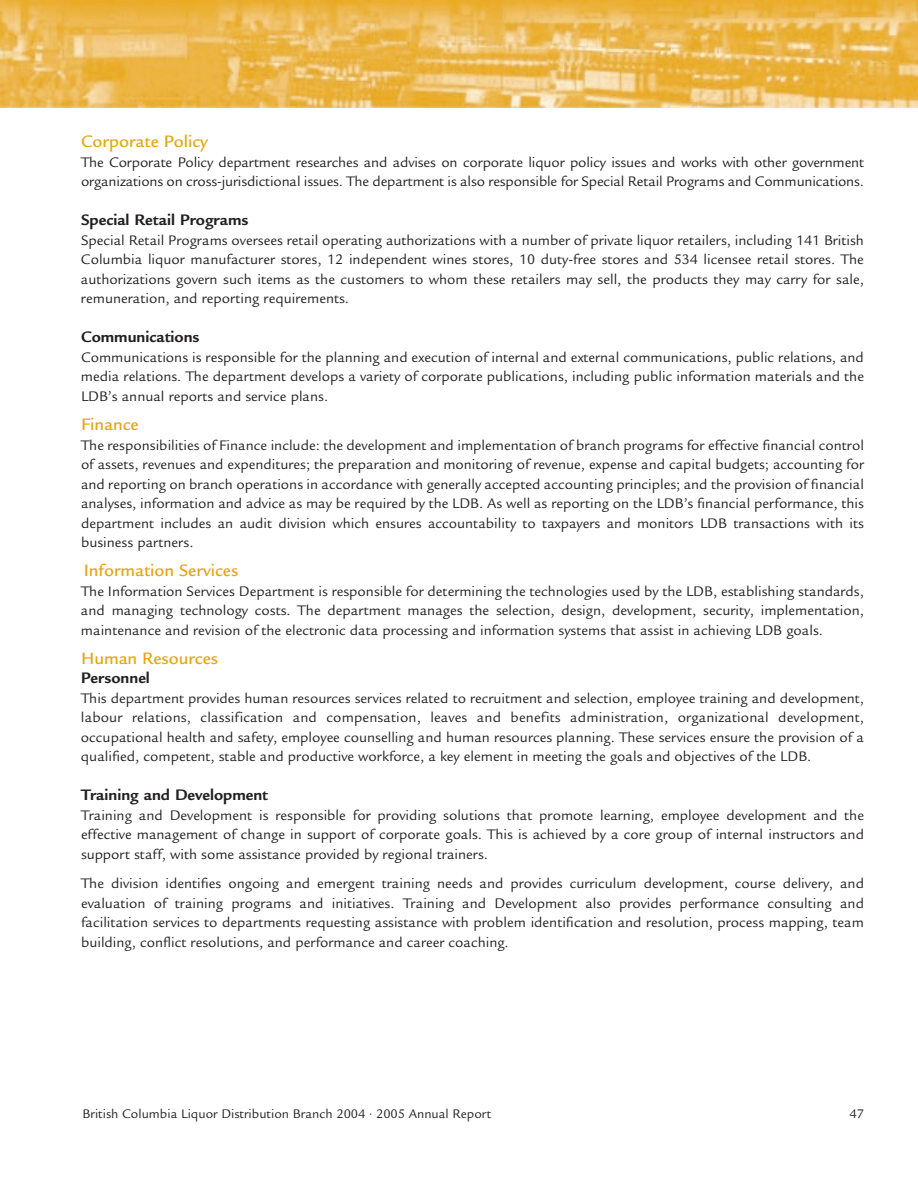
<style>
.page{position:relative;width:918px;height:1188px;background:#fff}
.page>*{position:absolute;margin:0;border:0;box-sizing:border-box;transform-origin:0 0}
.t1{font:500 18px "Legacy Sans";color:#e7a512}
.t2{font:700 16.5px "Legacy Sans";color:#231f20}
.t3{font:15px/19.5px "Legacy Sans";color:#231f20;text-align:justify}
.t4{font:13.5px "Legacy Sans";color:#231f20}
.s1{font-size:12px}
</style>
<div class="page">
<img style="left:0;top:0;width:918px;height:108px">
<p class="t1" style="left:81px;top:135px;width:128px">Corporate Policy</p>
<p class="t3" style="left:81px;top:154px;width:785px">The Corporate Policy department researches and advises on corporate liquor policy issues and works with other government organizations on cross-jurisdictional issues. The department is also responsible for Special Retail Programs and Communications.</p>
<p class="t2" style="left:81px;top:214px;width:169px">Special Retail Programs</p>
<p class="t3" style="left:81px;top:232px;width:785px">Special Retail Programs oversees retail operating authorizations with a number of private liquor retailers, including 141 British Columbia liquor manufacturer stores, 12 independent wines stores, 10 duty-free stores and 534 licensee retail stores. The authorizations govern such items as the customers to whom these retailers may sell, the products they may carry for sale, remuneration, and reporting requirements.</p>
<p class="t2" style="left:81px;top:331px;width:120px">Communications</p>
<p class="t3" style="left:81px;top:349px;width:785px">Communications is responsible for the planning and execution of internal and external communications, public relations, and media relations. The department develops a variety of corporate publications, including public information materials and the LDB’s annual reports and service plans.</p>
<p class="t1" style="left:81px;top:418px;width:59px">Finance</p>
<p class="t3" style="left:81px;top:437px;width:785px">The responsibilities of Finance include: the development and implementation of branch programs for effective financial control of assets, revenues and expenditures; the preparation and monitoring of revenue, expense and capital budgets; accounting for and reporting on branch operations in accordance with generally accepted accounting principles; and the provision of financial analyses, information and advice as may be required by the LDB. As well as reporting on the LDB’s financial performance, this department includes an audit division which ensures accountability to taxpayers and monitors LDB transactions with its business partners.</p>
<p class="t1" style="left:84px;top:564px;width:156px">Information Services</p>
<p class="t3" style="left:81px;top:583px;width:785px">The Information Services Department is responsible for determining the technologies used by the LDB, establishing standards, and managing technology costs. The department manages the selection, design, development, security, implementation, maintenance and revision of the electronic data processing and information systems that assist in achieving LDB goals.</p>
<p class="t1" style="left:81px;top:652px;width:139px">Human Resources</p>
<p class="t2" style="left:81px;top:672px;width:70px">Personnel</p>
<p class="t3" style="left:81px;top:690px;width:785px">This department provides human resources services related to recruitment and selection, employee training and development, labour relations, classification and compensation, leaves and benefits administration, organizational development, occupational health and safety, employee counselling and human resources planning. These services ensure the provision of a qualified, competent, stable and productive workforce, a key element in meeting the goals and objectives of the LDB.</p>
<p class="t2" style="left:81px;top:789px;width:189px">Training and Development</p>
<p class="t3" style="left:81px;top:807px;width:785px">Training and Development is responsible for providing solutions that promote learning, employee development and the effective management of change in support of corporate goals. This is achieved by a core group of internal instructors and support staff, with some assistance provided by regional trainers.</p>
<p class="t3" style="left:81px;top:875px;width:785px">The division identifies ongoing and emergent training needs and provides curriculum development, course delivery, and evaluation of training programs and initiatives. Training and Development also provides performance consulting and facilitation services to departments requesting assistance with problem identification and resolution, process mapping, team building, conflict resolutions, and performance and career coaching.</p>
<p class="t4" style="left:82px;top:1108px;width:410px">British Columbia Liquor Distribution Branch 2004 <span class="s1">•</span> 2005 Annual Report</p>
<p class="t4" style="left:850px;top:1108px;width:16px">47</p>
</div>
